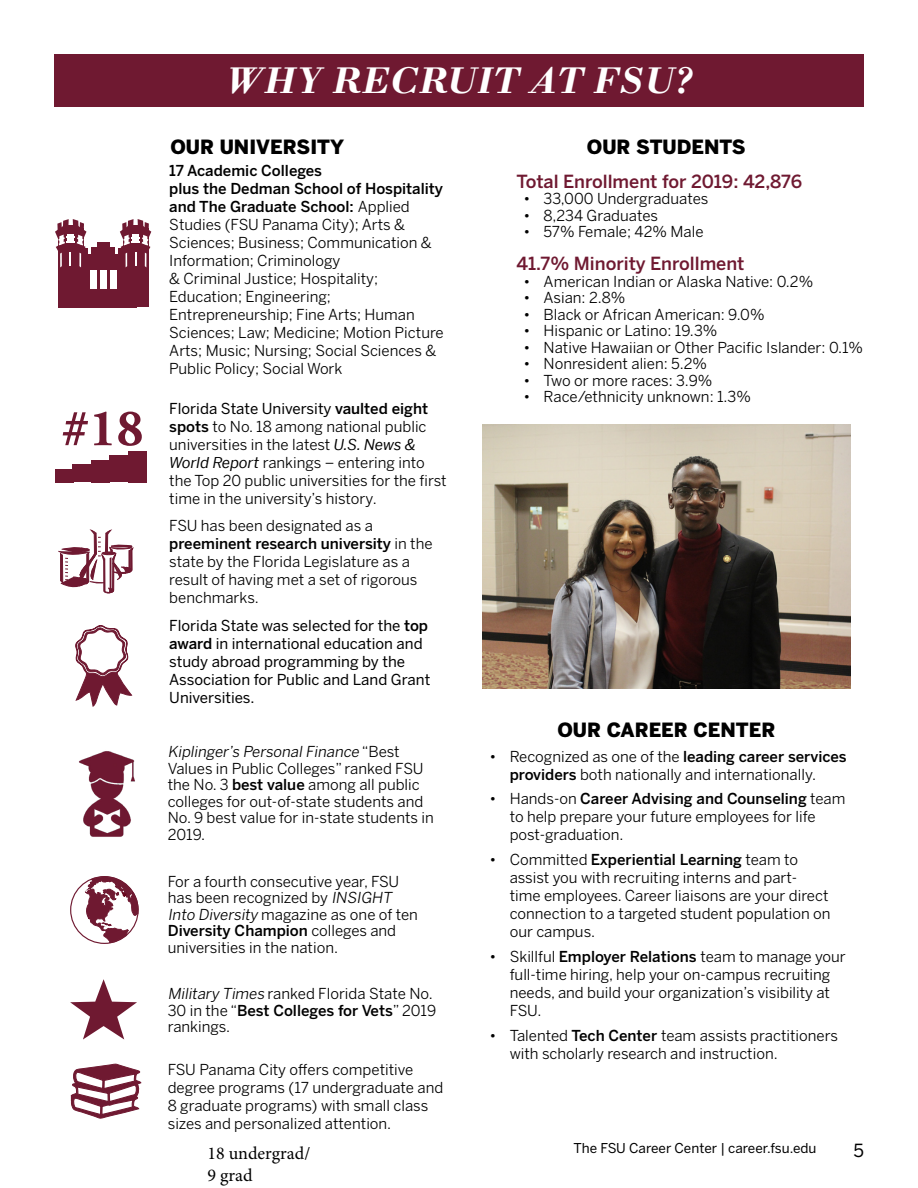
<style>
.page{position:relative;width:918px;height:1188px;background:#fff}
.page>*{position:absolute;margin:0;border:0;box-sizing:border-box;transform-origin:0 0}
.t1{font:700 52.5px "Adobe Garamond Pro";color:#6f1931}
.t2{font:italic 700 39px "Bodoni";color:#fff}
.t3{font:900 19.5px "Benton Sans";color:#000}
.t4{font:500 18px "Benton Sans";color:#6f1931}
.t5{font:18px/21.6px "Minion Pro";color:#000}
.t6{font:18px "Benton Sans";color:#000}
.t7{font:15px/18px "Benton Sans";color:#000}
.t8{font:15px/18px "Benton Sans";color:#000}
.t9{font:13.5px "Benton Sans";color:#000}
.s1{font-weight:500}
.s2{font-style:inherit}
.s3{font-style:italic}
</style>
<div class="page">
<div style="left:71px;top:272px;width:66px;height:35px;background:#6f1931"></div>
<div style="left:58px;top:228px;width:26px;height:79px;background:#6f1931"></div>
<div style="left:123px;top:228px;width:25px;height:79px;background:#6f1931"></div>
<div style="left:82px;top:254px;width:42px;height:22px;background:#6f1931"></div>
<div style="left:91px;top:248px;width:24px;height:22px;background:#6f1931"></div>
<div style="left:97px;top:243px;width:12px;height:22px;background:#6f1931"></div>
<div style="left:75px;top:249px;width:13px;height:22px;background:#6f1931"></div>
<div style="left:118px;top:249px;width:13px;height:22px;background:#6f1931"></div>
<div style="left:90px;top:270px;width:7px;height:19px;background:#fff"></div>
<div style="left:100px;top:270px;width:7px;height:19px;background:#fff"></div>
<div style="left:110px;top:270px;width:7px;height:19px;background:#fff"></div>
<svg style="left:55px;top:219px;width:31px;height:48px"></svg>
<svg style="left:120px;top:219px;width:31px;height:48px"></svg>
<div style="left:54px;top:54px;width:810px;height:52px;background:#6f1931"></div>
<div style="left:55px;top:469px;width:19px;height:13px;background:#6f1931"></div>
<div style="left:72px;top:464px;width:19px;height:18px;background:#6f1931"></div>
<div style="left:91px;top:460px;width:18px;height:22px;background:#6f1931"></div>
<div style="left:109px;top:455px;width:19px;height:27px;background:#6f1931"></div>
<div style="left:128px;top:451px;width:19px;height:31px;background:#6f1931"></div>
<svg style="left:58px;top:530px;width:76px;height:63px"></svg>
<svg style="left:75px;top:625px;width:57px;height:81px"></svg>
<img style="left:79px;top:751px;width:56px;height:86px">
<svg style="left:83px;top:876px;width:56px;height:67px"></svg>
<svg style="left:70px;top:979px;width:67px;height:61px"></svg>
<svg style="left:71px;top:1064px;width:70px;height:55px"></svg>
<img style="left:483px;top:424px;width:367px;height:264px">
<h1 class="t1" style="left:62px;top:398px;width:83px">#18</h1>
<h2 class="t2" style="left:226px;top:57px;width:468px">WHY RECRUIT AT FSU?</h2>
<h3 class="t3" style="left:170px;top:135px;width:175px">OUR UNIVERSITY</h3>
<p class="t7" style="left:169px;top:162px;width:276px"><span class="s1">17 Academic Colleges<br>plus the Dedman School of Hospitality and The Graduate School:</span> Applied<br>Studies (FSU Panama City); Arts &amp;<br>Sciences; Business; Communication &amp;<br>Information; Criminology<br>&amp; Criminal Justice; Hospitality;<br>Education; Engineering;<br>Entrepreneurship; Fine Arts; Human<br>Sciences; Law; Medicine; Motion Picture<br>Arts; Music; Nursing; Social Sciences &amp;<br>Public Policy; Social Work</p>
<p class="t7" style="left:169px;top:399px;width:279px"><span class="s2">Florida State University</span> <span class="s1">vaulted eight spots</span> to No. 18 among national public universities in the latest <span class="s3">U.S. News &amp; World Report</span> rankings – entering into the Top 20 public universities for the first time in the university’s history.</p>
<p class="t7" style="left:169px;top:516px;width:265px">FSU has been designated as a <span class="s1">preeminent research university</span> in the state by the Florida Legislature as a result of having met a set of rigorous benchmarks.</p>
<p class="t8" style="left:169px;top:617px;width:263px">Florida State was selected for the <span class="s1">top award</span> in international education and study abroad programming by the<br>Association for Public and Land Grant<br>Universities.</p>
<p class="t7" style="left:168px;top:743px;width:267px;line-height:16.5px"><span class="s3">Kiplinger’s PersonalFinance</span> “ B e st<br>Values in Public Colleges” ranked FSU the No. 3 <span class="s1">best value</span> among all public colleges for out-of-state students and<br>No. 9 best value for in-state students in<br>2019.</p>
<p class="t7" style="left:168px;top:873px;width:252px;line-height:16.5px">For a fourth consecutive year, FSU has been recognized by <span class="s3">INSIGHT<br>Into Diversity</span> magazine as one of ten<br><span class="s1">Diversity Champion</span> colleges and universities in the nation.</p>
<p class="t7" style="left:168px;top:985px;width:270px;line-height:16.5px"><span class="s3">Military Times</span> ranked Florida State No.<br>30 in the “<span class="s1">Best Colleges for Vets</span>” 2019 rankings.</p>
<p class="t7" style="left:168px;top:1061px;width:277px">FSU Panama City offers competitive degree programs (17 undergraduate and 8 graduate programs) with small class sizes and personalized attention.</p>
<p class="t5" style="left:207px;top:1143px;width:104px">18 undergrad/<br>9 grad</p>
<h3 class="t3" style="left:587px;top:135px;width:160px">OUR STUDENTS</h3>
<p class="t4" style="left:517px;top:171px;width:287px">Total Enrollment for 2019: 42,876</p>
<p class="t7" style="left:523px;top:190px;width:186px">• 33,000 Undergraduates</p>
<p class="t7" style="left:523px;top:206px;width:136px">• 8,234 Graduates</p>
<p class="t7" style="left:523px;top:223px;width:182px">• 57% Female; 42% Male</p>
<p class="t4" style="left:517px;top:253px;width:229px">41.7% Minority Enrollment</p>
<p class="t7" style="left:523px;top:272px;width:291px">• American Indian or Alaska Native: 0.2%</p>
<p class="t7" style="left:523px;top:289px;width:103px">• Asian: 2.8%</p>
<p class="t7" style="left:523px;top:305px;width:243px">• Black or African American: 9.0%</p>
<p class="t7" style="left:523px;top:322px;width:196px">• Hispanic or Latino: 19.3%</p>
<p class="t7" style="left:523px;top:338px;width:341px">• Native Hawaiian or Other Pacific Islander: 0.1%</p>
<p class="t7" style="left:523px;top:355px;width:185px">• Nonresident alien: 5.2%</p>
<p class="t7" style="left:523px;top:371px;width:191px">• Two or more races: 3.9%</p>
<p class="t7" style="left:523px;top:388px;width:229px">• Race/ethnicity unknown: 1.3%</p>
<h3 class="t3" style="left:557px;top:718px;width:220px">OUR CAREER CENTER</h3>
<p class="t7" style="left:510px;top:747px;width:339px;text-indent:-20px">• Recognized as one of the <span class="s1">leading career services providers</span> both nationally and internationally.</p>
<p class="t7" style="left:510px;top:790px;width:337px;text-indent:-20px">• Hands-on <span class="s1">Career Advising and Counseling</span> team to help prepare your future employees for life post-graduation.</p>
<p class="t7" style="left:510px;top:850px;width:322px;text-indent:-20px">• Committed <span class="s1">Experiential Learning</span> team to assist you with recruiting interns and part&shy;time employees. Career liaisons are your direct connection to a targeted student population on our campus.</p>
<p class="t7" style="left:510px;top:947px;width:338px;text-indent:-20px">• Skillful <span class="s1">Employer Relations</span> team to manage your full-time hiring, help your on-campus recruiting needs, and build your organization’s visibility at FSU.</p>
<p class="t7" style="left:510px;top:1026px;width:330px;text-indent:-20px">• Talented <span class="s1">Tech Center</span> team assists practitioners with scholarly research and instruction.</p>
<p class="t9" style="left:573px;top:1140px;width:245px">The FSU Career Center | career.fsu.edu</p>
<p class="t6" style="left:853px;top:1140px;width:12px">5</p>
</div>
